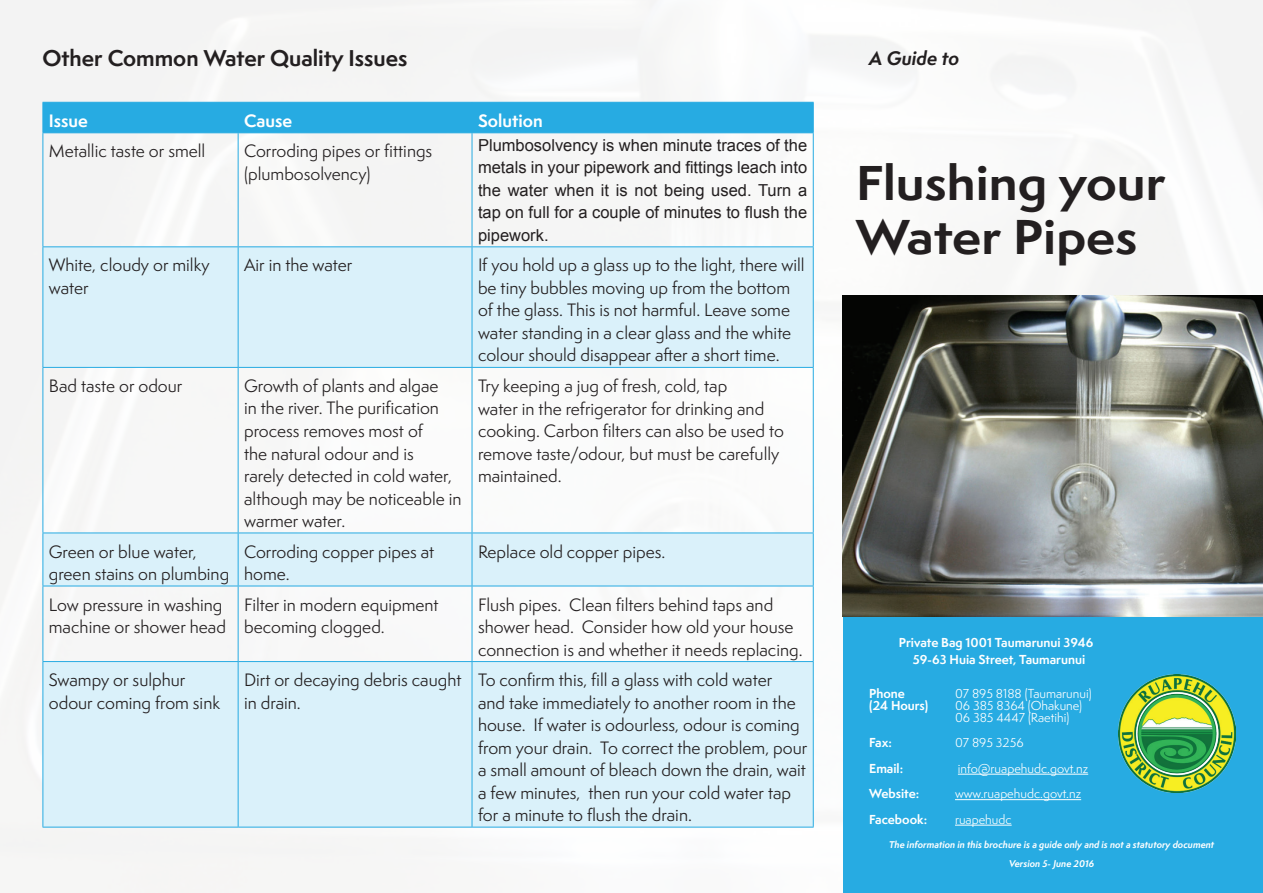
<style>
.page{position:relative;width:1263px;height:893px;background:#f7f7f6}
.page>*{position:absolute;margin:0;border:0;box-sizing:border-box;transform-origin:0 0}
.t1{font:700 45px/54px "Semplicita Pro";color:#231f20;scale:1.1 1}
.t2{font:700 21px "Semplicita Pro";color:#231f20}
.t3{font:italic 700 18px "Semplicita Pro";color:#231f20}
.t4{font:16.5px/22.5px "Semplicita Pro";color:#231f20}
.t5{font:16.5px/22.5px "Arial";color:#231f20;text-align:justify}
.t6{font:700 16.5px "Semplicita Pro";color:#fff}
.t7{font:12px/12px "Semplicita Pro";color:#fff}
.t8{font:700 12px/16.5px "Semplicita Pro";color:#fff;text-align:center}
.t9{font:italic 700 9px/19.4px "Semplicita Pro";color:#fff;text-align:center}
</style>
<div class="page">
<div style="left:843px;top:617px;width:420px;height:276px;background:#27abe2"></div>
<hr style="left:958px;top:774px;width:130px;height:1px;background:#fff">
<hr style="left:955px;top:799px;width:126px;height:1px;background:#fff">
<hr style="left:955px;top:825px;width:57px;height:1px;background:#fff">
<img style="left:1118px;top:674px;width:118px;height:118px">
<svg style="left:44px;top:247px;width:769px;height:580px;fill:#daf1fa"></svg>
<div style="left:43px;top:102px;width:771px;height:30px;background:#27abe2"></div>
<hr style="left:43px;top:132px;width:195px;height:1px;background:#27abe2">
<hr style="left:43px;top:133px;width:1px;height:113px;background:#27abe2">
<hr style="left:238px;top:132px;width:234px;height:1px;background:#27abe2">
<hr style="left:238px;top:133px;width:1px;height:113px;background:#27abe2">
<hr style="left:472px;top:132px;width:342px;height:1px;background:#27abe2">
<hr style="left:472px;top:133px;width:1px;height:113px;background:#27abe2">
<hr style="left:813px;top:133px;width:1px;height:113px;background:#27abe2">
<hr style="left:43px;top:246px;width:195px;height:1px;background:#27abe2">
<hr style="left:43px;top:247px;width:1px;height:120px;background:#27abe2">
<hr style="left:238px;top:246px;width:234px;height:1px;background:#27abe2">
<hr style="left:238px;top:247px;width:1px;height:120px;background:#27abe2">
<hr style="left:472px;top:246px;width:342px;height:1px;background:#27abe2">
<hr style="left:472px;top:247px;width:1px;height:120px;background:#27abe2">
<hr style="left:813px;top:247px;width:1px;height:120px;background:#27abe2">
<hr style="left:43px;top:367px;width:195px;height:1px;background:#27abe2">
<hr style="left:43px;top:368px;width:1px;height:165px;background:#27abe2">
<hr style="left:238px;top:367px;width:234px;height:1px;background:#27abe2">
<hr style="left:238px;top:368px;width:1px;height:165px;background:#27abe2">
<hr style="left:472px;top:367px;width:342px;height:1px;background:#27abe2">
<hr style="left:472px;top:368px;width:1px;height:165px;background:#27abe2">
<hr style="left:813px;top:368px;width:1px;height:165px;background:#27abe2">
<hr style="left:43px;top:533px;width:195px;height:1px;background:#27abe2">
<hr style="left:43px;top:533px;width:1px;height:53px;background:#27abe2">
<hr style="left:238px;top:533px;width:234px;height:1px;background:#27abe2">
<hr style="left:238px;top:533px;width:1px;height:53px;background:#27abe2">
<hr style="left:472px;top:533px;width:342px;height:1px;background:#27abe2">
<hr style="left:472px;top:533px;width:1px;height:53px;background:#27abe2">
<hr style="left:813px;top:533px;width:1px;height:53px;background:#27abe2">
<hr style="left:43px;top:586px;width:195px;height:1px;background:#27abe2">
<hr style="left:43px;top:586px;width:1px;height:75px;background:#27abe2">
<hr style="left:238px;top:586px;width:234px;height:1px;background:#27abe2">
<hr style="left:238px;top:586px;width:1px;height:75px;background:#27abe2">
<hr style="left:472px;top:586px;width:342px;height:1px;background:#27abe2">
<hr style="left:472px;top:586px;width:1px;height:75px;background:#27abe2">
<hr style="left:813px;top:586px;width:1px;height:75px;background:#27abe2">
<hr style="left:43px;top:661px;width:195px;height:1px;background:#27abe2">
<hr style="left:43px;top:662px;width:1px;height:165px;background:#27abe2">
<hr style="left:238px;top:661px;width:234px;height:1px;background:#27abe2">
<hr style="left:238px;top:662px;width:1px;height:165px;background:#27abe2">
<hr style="left:472px;top:661px;width:342px;height:1px;background:#27abe2">
<hr style="left:472px;top:662px;width:1px;height:165px;background:#27abe2">
<hr style="left:813px;top:662px;width:1px;height:165px;background:#27abe2">
<hr style="left:43px;top:827px;width:195px;height:1px;background:#27abe2">
<hr style="left:238px;top:827px;width:234px;height:1px;background:#27abe2">
<hr style="left:472px;top:827px;width:342px;height:1px;background:#27abe2">
<img style="left:843px;top:296px;width:420px;height:321px">
<p class="t2" style="left:43px;top:43px;width:366px">Other Common Water Quality Issues</p>
<p class="t6" style="left:49px;top:108px;width:40px">Issue</p>
<p class="t6" style="left:244px;top:108px;width:49px">Cause</p>
<p class="t6" style="left:478px;top:108px;width:66px">Solution</p>
<p class="t4" style="left:49px;top:140px;width:158px">Metallic taste or smell</p>
<p class="t4" style="left:244px;top:140px;width:190px">Corroding pipes or fittings (plumbosolvency)</p>
<p class="t5" style="left:478px;top:134px;width:331px">Plumbosolvency is when minute traces of the metals in your pipework and fittings leach into the water when it is not being used. Turn a tap on full for a couple of minutes to flush the pipework.</p>
<p class="t4" style="left:49px;top:254px;width:162px">White, cloudy or milky water</p>
<p class="t4" style="left:244px;top:254px;width:110px">Air in the water</p>
<p class="t4" style="left:478px;top:254px;width:328px">If you hold up a glass up to the light, there will be tiny bubbles moving up from the bottom of the glass. This is not harmful. Leave some water standing in a clear glass and the white colour should disappear after a short time.</p>
<p class="t4" style="left:49px;top:374px;width:135px">Bad taste or odour</p>
<p class="t4" style="left:244px;top:374px;width:219px">Growth of plants and algae<br>in the river. The purification process removes most of<br>the natural odour and is<br>rarely detected in cold water, although may be noticeable in warmer water.</p>
<p class="t4" style="left:478px;top:374px;width:307px">Try keeping a jug of fresh, cold, tap<br>water in the refrigerator for drinking and cooking. Carbon filters can also be used to remove taste/odour, but must be carefully maintained.</p>
<p class="t4" style="left:49px;top:540px;width:182px">Green or blue water, green stains on plumbing</p>
<p class="t4" style="left:244px;top:540px;width:192px">Corroding copper pipes at home.</p>
<p class="t4" style="left:478px;top:540px;width:189px">Replace old copper pipes.</p>
<p class="t4" style="left:49px;top:593px;width:179px">Low pressure in washing machine or shower head</p>
<p class="t4" style="left:244px;top:593px;width:196px">Filter in modern equipment becoming clogged.</p>
<p class="t4" style="left:478px;top:593px;width:326px">Flush pipes. Clean filters behind taps and shower head. Consider how old your house connection is and whether it needs replacing.</p>
<p class="t4" style="left:49px;top:668px;width:173px">Swampy or sulphur odour coming from sink</p>
<p class="t4" style="left:244px;top:668px;width:219px">Dirt or decaying debris caught in drain.</p>
<p class="t4" style="left:478px;top:668px;width:331px">To confirm this, fill a glass with cold water<br>and take immediately to another room in the house. If water is odourless, odour is coming from your drain. To correct the problem, pour a small amount of bleach down the drain, wait a few minutes, then run your cold water tap for a minute to flush the drain.</p>
<p class="t3" style="left:869px;top:44px;width:92px">A Guide to</p>
<h1 class="t1" style="left:856px;top:155px;width:283px">Flushing your<br>Water Pipes</h1>
<p class="t8" style="left:899px;top:634px;width:196px">Private Bag 1001 Taumarunui 3946<br>59-63 Huia Street, Taumarunui</p>
<p class="t8" style="left:869px;top:687px;width:60px;line-height:12px;text-align:left">Phone<br>(24 Hours)</p>
<p class="t7" style="left:955px;top:687px;width:138px">07 895 8188 (Taumarunui)<br>06 385 8364 (Ohakune)<br>06 385 4447 (Raetihi)</p>
<p class="t8" style="left:869px;top:734px;width:24px">Fax:</p>
<p class="t7" style="left:955px;top:736px;width:70px">07 895 3256</p>
<p class="t8" style="left:869px;top:760px;width:35px">Email:</p>
<p class="t7" style="left:958px;top:762px;width:132px">info@ruapehudc.govt.nz</p>
<p class="t8" style="left:869px;top:785px;width:52px">Website:</p>
<p class="t7" style="left:955px;top:787px;width:128px">www.ruapehudc.govt.nz</p>
<p class="t8" style="left:869px;top:811px;width:59px">Facebook:</p>
<p class="t7" style="left:955px;top:813px;width:58px">ruapehudc</p>
<p class="t9" style="left:889px;top:835px;width:327px">The information in this brochure is a guide only and is not a statutory document<br>Version 5- June 2016</p>
</div>
